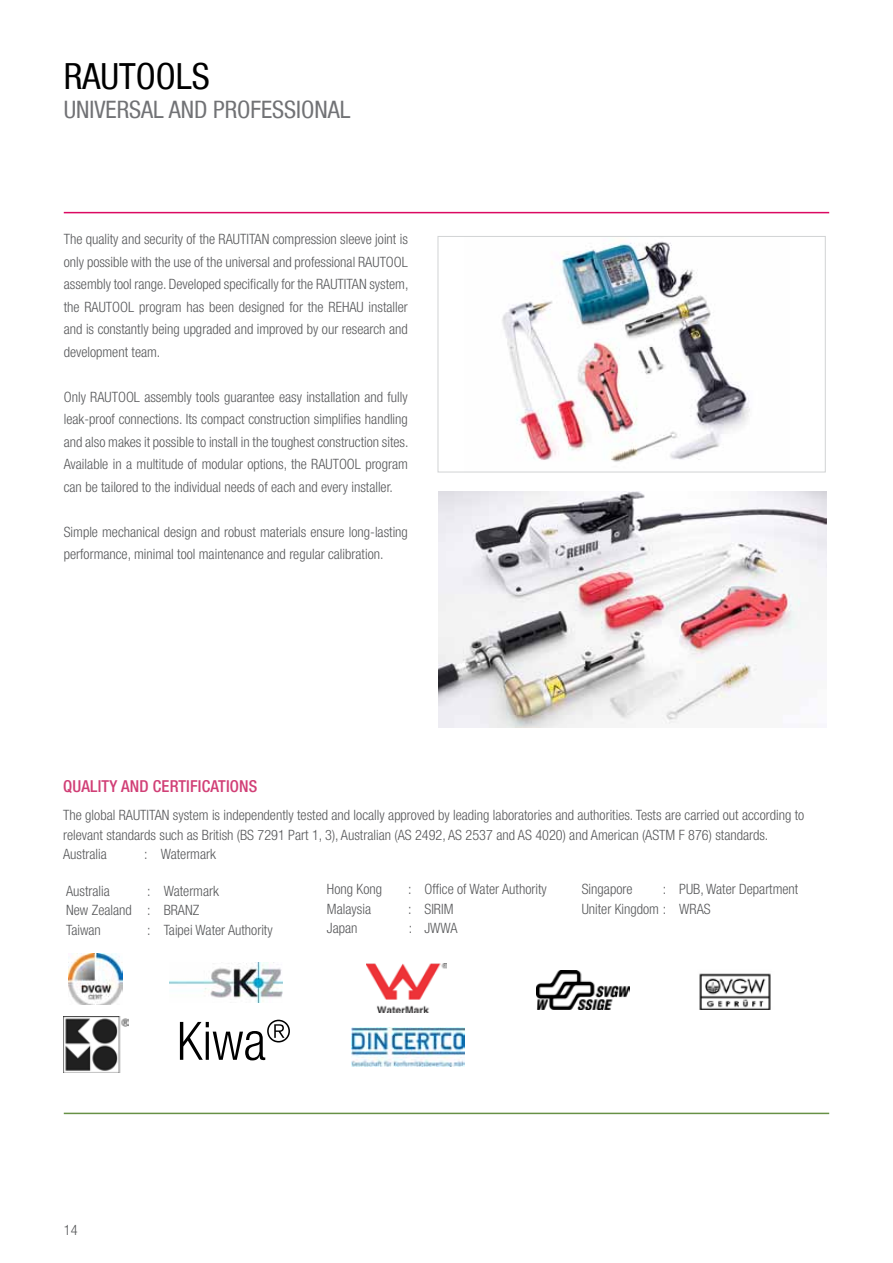
<style>
.page{position:relative;width:893px;height:1263px;background:#fff}
.page>*{position:absolute;margin:0;border:0;box-sizing:border-box;transform-origin:0 0}
.t1{font:condensed 36px "Helvetica Neue LT Com";color:#000}
.t2{font:condensed 24px "Helvetica Neue LT Com";color:#717275}
.t3{font:500 condensed 16.5px "Helvetica Neue LT Com";color:#d13f76}
.t4{font:300 condensed 14.25px/22.5px "Helvetica Neue LT Com";color:#58595b}
</style>
<div class="page">
<hr style="left:64px;top:212px;width:765px;height:1px;background:#db0962">
<hr style="left:64px;top:1113px;width:765px;height:1px;background:#679146">
<img style="left:68px;top:954px;width:55px;height:50px">
<img style="left:170px;top:962px;width:113px;height:40px">
<img style="left:351px;top:1028px;width:114px;height:38px">
<img style="left:699px;top:967px;width:85px;height:43px">
<img style="left:367px;top:963px;width:79px;height:49px">
<img style="left:537px;top:970px;width:93px;height:39px">
<img style="left:63px;top:1017px;width:65px;height:56px">
<svg style="left:180px;top:1020px;width:110px;height:40px"></svg>
<img style="left:439px;top:491px;width:387px;height:236px">
<img style="left:502px;top:241px;width:248px;height:221px">
<div style="left:438px;top:236px;width:388px;height:236px;border:1px solid #d1d3d4"></div>
<h1 class="t1" style="left:64px;top:56px;width:148px">RAUTOOLS</h1>
<h2 class="t2" style="left:64px;top:96px;width:287px">UNIVERSAL AND PROFESSIONAL</h2>
<p class="t4" style="left:64px;top:228px;width:346px;text-align:justify">The quality and security of the RAUTITAN compression sleeve joint is only possible with the use of the universal and professional RAUTOOL assembly tool range. Developed specifically for the RAUTITAN system, the RAUTOOL program has been designed for the REHAU installer and is constantly being upgraded and improved by our research and development team.</p>
<p class="t4" style="left:64px;top:385px;width:346px;text-align:justify">Only RAUTOOL assembly tools guarantee easy installation and fully leak-proof connections. Its compact construction simplifies handling and also makes it possible to install in the toughest construction sites.<br>Available in a multitude of modular options, the RAUTOOL program can be tailored to the individual needs of each and every installer.</p>
<p class="t4" style="left:64px;top:520px;width:346px">Simple mechanical design and robust materials ensure long-lasting performance, minimal tool maintenance and regular calibration.</p>
<p class="t3" style="left:63px;top:777px;width:18px">QUALITY</p>
<p class="t3" style="left:121px;top:777px;width:10px">AND</p>
<p class="t3" style="left:153px;top:777px;width:9px">CERTIFICATIONS</p>
<p class="t4" style="left:63px;top:805px;width:743px;line-height:19.5px">The global RAUTITAN system is independently tested and locally approved by leading laboratories and authorities. Tests are carried out according to relevant standards such as British (BS 7291 Part 1, 3), Australian (AS 2492, AS 2537 and AS 4020) and American (ASTM F 876) standards.<br>Australia</p>
<p class="t4" style="left:144px;top:843px;width:73px">: Watermark</p>
<p class="t4" style="left:66px;top:879px;width:45px">Australia</p>
<p class="t4" style="left:66px;top:881px;width:154px;line-height:19.5px;text-indent:81px">: Watermark<br>New Zealand : BRANZ<br>Taiwan</p>
<p class="t4" style="left:147px;top:918px;width:127px">: Taipei Water Authority</p>
<p class="t4" style="left:327px;top:878px;width:57px">Hong Kong</p>
<p class="t4" style="left:408px;top:878px;width:140px">: Office of Water Authority</p>
<p class="t4" style="left:327px;top:897px;width:46px">Malaysia</p>
<p class="t4" style="left:408px;top:897px;width:47px">: SIRIM</p>
<p class="t4" style="left:327px;top:917px;width:32px">Japan</p>
<p class="t4" style="left:409px;top:917px;width:50px">: JWWA</p>
<p class="t4" style="left:582px;top:878px;width:52px">Singapore</p>
<p class="t4" style="left:582px;top:879px;width:218px;line-height:19.5px;text-indent:81px">: PUB, Water Department<br>Uniter Kingdom : WRAS</p>
<p class="t4" style="left:64px;top:1218px;width:15px">14</p>
</div>
